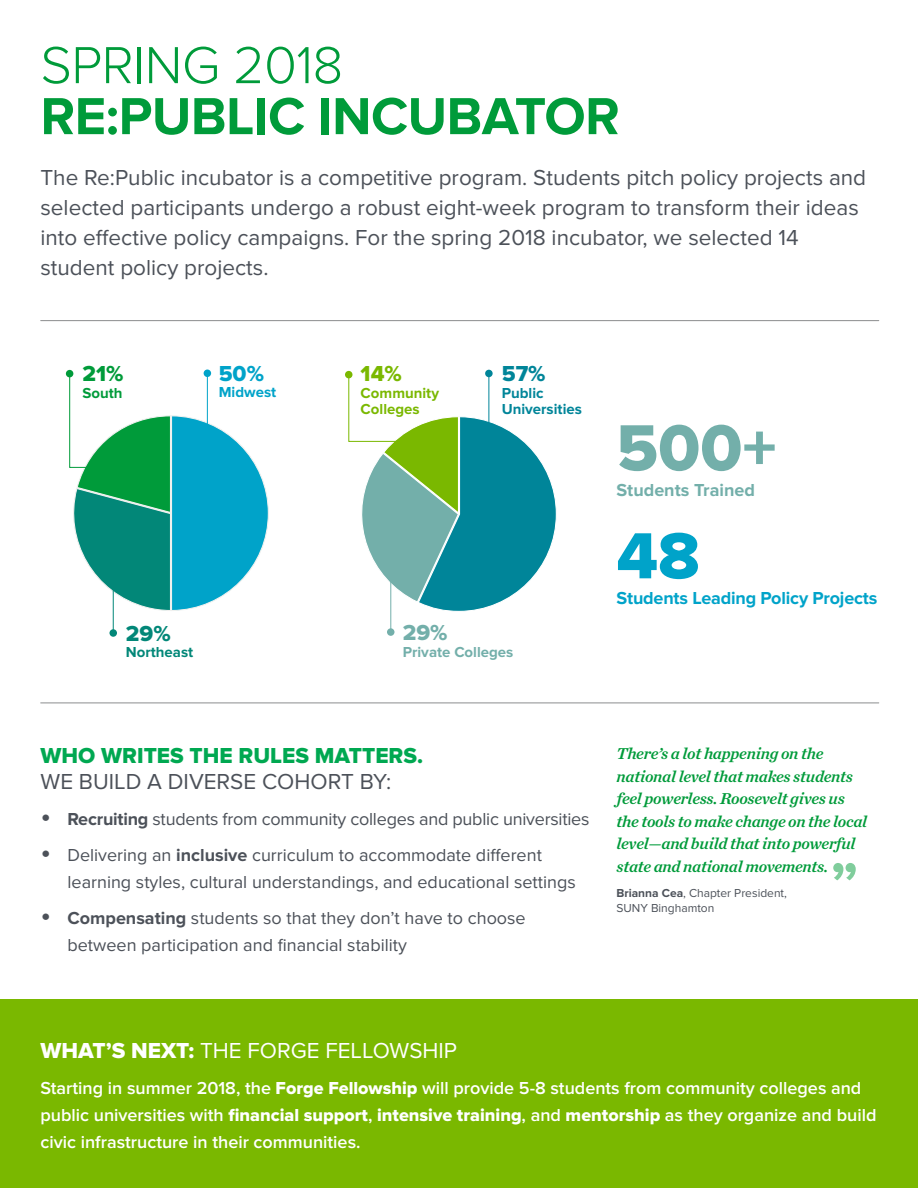
<style>
.page{position:relative;width:918px;height:1188px;background:#fff}
.page>*{position:absolute;margin:0;border:0;box-sizing:border-box;transform-origin:0 0}
.Case_Study_Text{font:67.5px "Proxima Nova Extrabld";color:#73afaa}
.Case_Study_Text-2{font:67.5px "Proxima Nova Extrabld";color:#00a3c9}
.Header_2{font:700 54px/51px "Proxima Nova";letter-spacing:-.01em;color:#009b3a}
.Case_Study_Text-3{font:22.5px/30px "Proxima Nova";color:#4c5159}
.Header_3{font:22.5px/25.5px "Proxima Nova Extrabld";color:#00a851}
.Header_3-2{font:22.5px "Proxima Nova";color:#fff}
.Source_Caption{font:22.5px "Proxima Nova Extrabld";color:#009b3a}
.Source_Caption-2{font:22.5px "Proxima Nova Extrabld";color:#00a3c9}
.Source_Caption-3{font:22.5px "Proxima Nova Extrabld";color:#028778}
.Source_Caption-4{font:22.5px "Proxima Nova Extrabld";color:#7ab800}
.Source_Caption-5{font:22.5px "Proxima Nova Extrabld";color:#008599}
.Source_Caption-6{font:22.5px "Proxima Nova Extrabld";color:#73afaa}
.Case_Study_Text-4{font:18px/27px "Proxima Nova";color:#4c5159}
.Case_Study_Text-5{font:600 18px/27px "Proxima Nova";color:#fff}
.Case_Study_Text-6{font:700 18px "Proxima Nova";letter-spacing:-.01em;color:#00a3c9}
.Case_Study_Text-7{font:700 18px "Proxima Nova";color:#73afaa}
.Quote_2{font:italic 16.5px/22.5px "Chronicle Text G1 Semi";letter-spacing:-.015em;color:#009b3a}
.Source_Caption-7{font:700 15px/16.5px "Proxima Nova";color:#008599}
.Source_Caption-8{font:700 15px/16.5px "Proxima Nova";color:#7ab800}
.Source_Caption-9{font:700 15px "Proxima Nova";color:#73afaa}
.Source_Caption-10{font:700 15px "Proxima Nova";color:#028778}
.Source_Caption-11{font:700 15px "Proxima Nova";color:#00a3c9}
.Source_Caption-12{font:700 15px "Proxima Nova";color:#009b3a}
.Header_3-3{font:12px/15px "Proxima Nova";color:#4c5159}
.s1{font-weight:300}
.s2{font-family:"Proxima Nova";color:#4c5159}
.s3{font-size:30px}
.s4{font-weight:700}
.s5{font-family:"Proxima Nova Extrabld"}
.s6{font-family:"Proxima Nova Extrabld";font-weight:400}
</style>
<div class="page">
<div style="left:0;top:999px;width:918px;height:189px;background:#7ab800"></div>
<svg style="left:833px;top:863px;width:23px;height:17px"></svg>
<hr style="left:41px;top:320px;width:838px;height:1px;background:#8b8d8e">
<hr style="left:41px;top:703px;width:838px;height:1px;background:#8b8d8e">
<svg style="left:65px;top:373px;width:204px;height:238px"></svg>
<div style="left:66px;top:370px;width:7px;height:7px;background:#009b3a;border-radius:50%"></div>
<hr style="left:207px;top:373px;width:1px;height:64px;background:#00a3c9">
<div style="left:204px;top:370px;width:7px;height:7px;background:#00a3c9;border-radius:50%"></div>
<hr style="left:113px;top:559px;width:1px;height:74px;background:#028778">
<div style="left:110px;top:629px;width:7px;height:8px;background:#028778;border-radius:50%"></div>
<svg style="left:347px;top:374px;width:210px;height:238px"></svg>
<div style="left:345px;top:371px;width:7px;height:7px;background:#7ab800;border-radius:50%"></div>
<hr style="left:489px;top:374px;width:1px;height:70px;background:#008599">
<div style="left:485px;top:370px;width:8px;height:7px;background:#008599;border-radius:50%"></div>
<hr style="left:390px;top:558px;width:1px;height:74px;background:#73afaa">
<div style="left:387px;top:628px;width:7px;height:8px;background:#73afaa;border-radius:50%"></div>
<p class="Header_2" style="left:40px;top:41px;width:581px"><span class="s1">SPRING 2018<br></span>RE:PUBLIC INCUBATOR</p>
<p class="Case_Study_Text-3" style="left:40px;top:163px;width:827px">The Re:Public incubator is a competitive program. Students pitch policy projects and selected participants undergo a robust eight-week program to transform their ideas into effective policy campaigns. For the spring 2018 incubator, we selected 14 student policy projects.</p>
<p class="Source_Caption" style="left:83px;top:361px;width:43px">21%</p>
<p class="Source_Caption-12" style="left:83px;top:384px;width:42px">South</p>
<p class="Source_Caption-2" style="left:219px;top:360px;width:47px">50%</p>
<p class="Source_Caption-11" style="left:219px;top:384px;width:59px">Midwest</p>
<p class="Source_Caption-3" style="left:126px;top:620px;width:46px">29%</p>
<p class="Source_Caption-10" style="left:126px;top:644px;width:69px">Northeast</p>
<p class="Source_Caption-4" style="left:361px;top:361px;width:43px">14%</p>
<p class="Source_Caption-8" style="left:361px;top:385px;width:80px">Community<br>Colleges</p>
<p class="Source_Caption-5" style="left:502px;top:361px;width:45px">57%</p>
<p class="Source_Caption-7" style="left:502px;top:385px;width:82px">Public<br>Universities</p>
<p class="Source_Caption-6" style="left:403px;top:620px;width:46px">29%</p>
<p class="Source_Caption-9" style="left:403px;top:643px;width:112px">Private Colleges</p>
<p class="Case_Study_Text" style="left:616px;top:409px;width:162px">500+</p>
<p class="Case_Study_Text-7" style="left:616px;top:479px;width:140px">Students Trained</p>
<p class="Case_Study_Text-2" style="left:616px;top:517px;width:85px">48</p>
<p class="Case_Study_Text-6" style="left:616px;top:587px;width:262px">Students Leading Policy Projects</p>
<p class="Header_3" style="left:40px;top:744px;width:384px">WHO WRITES THE RULES MATTERS.<br><span class="s2">WE BUILD A DIVERSE COHORT BY:</span></p>
<p class="Case_Study_Text-4" style="left:40px;top:806px;width:551px"><span class="s3">•</span> <span class="s4">Recruiting</span> students from community colleges and public universities</p>
<p class="Case_Study_Text-4" style="left:68px;top:842px;width:510px;text-indent:-27px"><span class="s3">•</span> Delivering an <span class="s4">inclusive</span> curriculum to accommodate different learning styles, cultural understandings, and educational settings</p>
<p class="Case_Study_Text-4" style="left:68px;top:905px;width:460px;text-indent:-27px"><span class="s3">•</span> <span class="s4">Compensating</span> students so that they don’t have to choose between participation and financial stability</p>
<p class="Quote_2" style="left:616px;top:742px;width:252px">There’s a lot happening on the national level that makes students feel powerless. Roosevelt gives us the tools to make change on the local level—and build that into powerful state and national movements.</p>
<p class="Header_3-3" style="left:616px;top:886px;width:172px"><span class="s4">Brianna Cea</span>, Chapter President,<br>SUNY Binghamton</p>
<p class="Header_3-2" style="left:40px;top:1037px;width:418px"><span class="s5">WHAT’S NEXT:</span> THE FORGE FELLOWSHIP</p>
<p class="Case_Study_Text-5" style="left:40px;top:1074px;width:838px">Starting in summer 2018, the <span class="s6">Forge Fellowship</span> will provide 5-8 students from community colleges and public universities with <span class="s6">financial support</span>, <span class="s6">intensive training</span>, and <span class="s6">mentorship</span> as they organize and build civic infrastructure in their communities.</p>
</div>
